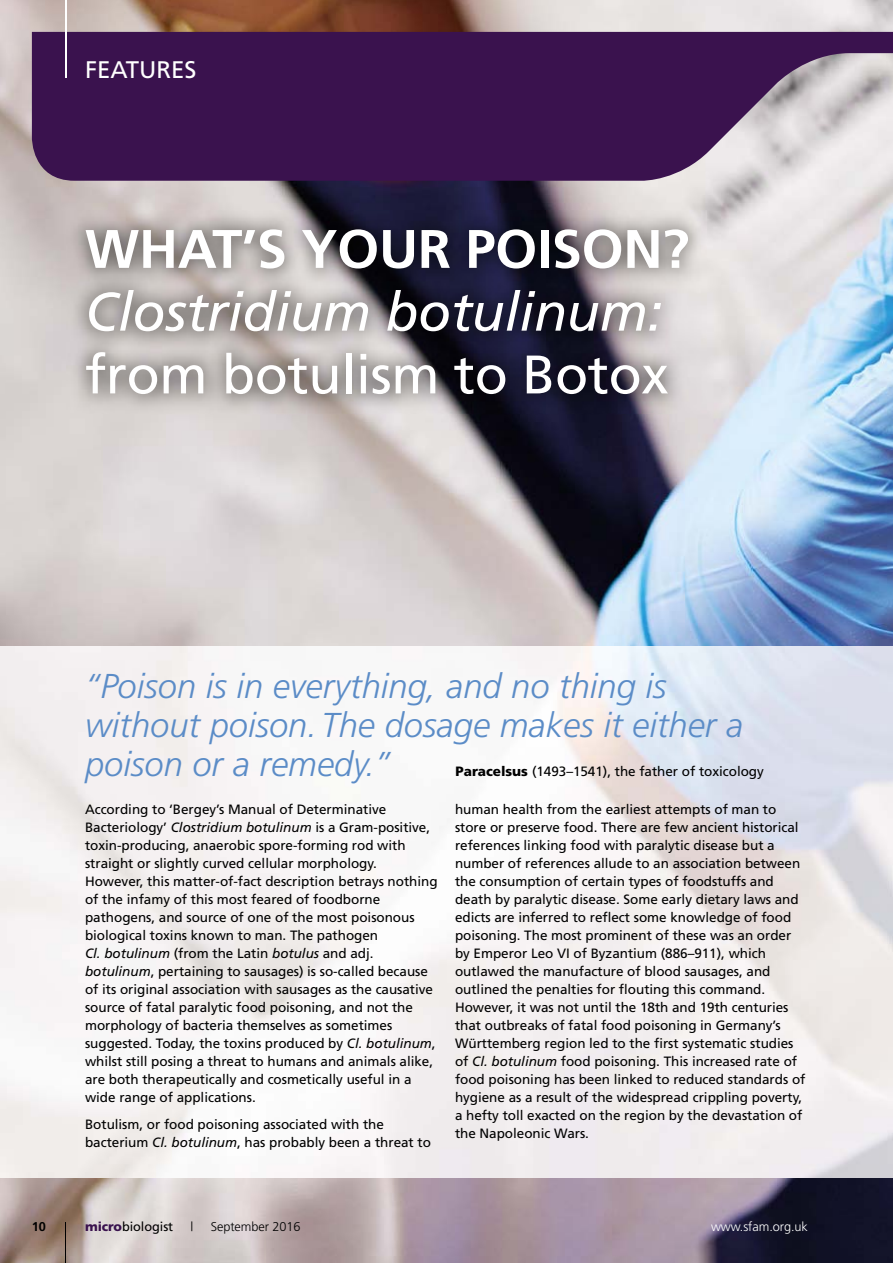
<style>
.page{position:relative;width:893px;height:1263px;background:#fff}
.page>*{position:absolute;margin:0;border:0;box-sizing:border-box;transform-origin:0 0}
.t1{font:italic 54.15px "Frutiger";letter-spacing:-.005em;color:#fff}
.t2{font:54.15px "Frutiger";letter-spacing:-.005em;color:#fff}
.t3{font:700 54.15px "Frutiger";letter-spacing:-.005em;color:#fff}
.t4{font:italic 300 34.5px/39px "Frutiger";color:#5b8cc7}
.t5{font:24px "Frutiger";color:#fff}
.t6{font:13.5px/18px "Frutiger";letter-spacing:-.005em;color:#000}
.t7{font:300 12.75px "Frutiger";letter-spacing:-.005em;color:#fff}
.t8{font:12.75px "Frutiger";letter-spacing:-.005em;color:#000}
.t9{font:300 12.75px "Frutiger";letter-spacing:-.005em;color:#000}
.t10{font:700 12.75px "Frutiger";color:#000}
.s1{font-weight:900}
.s2{font-style:italic}
.s3{font-weight:900;color:#3a124e}
</style>
<div class="page">
<img style="left:0;top:0;width:893px;height:261px">
<img style="left:685px;top:261px;width:208px;height:385px">
<img style="left:104px;top:413px;width:581px;height:233px">
<img style="left:0;top:646px;width:893px;height:617px">
<img style="left:67px;top:210px;width:639px;height:203px">
<svg style="left:32px;top:32px;width:861px;height:149px;background:#522f62"></svg>
<hr style="left:65px;top:0;width:1px;height:78px;background:#fff">
<hr style="left:65px;top:1222px;width:1px;height:41px;background:#000">
<h3 class="t5" style="left:85px;top:55px;width:113px">FEATURES</h3>
<h1 class="t3" style="left:85px;top:217px;width:606px">WHAT’S YOUR POISON?</h1>
<h1 class="t1" style="left:85px;top:280px;width:579px">Clostridium botulinum:</h1>
<h1 class="t2" style="left:85px;top:343px;width:585px">from botulism to Botox</h1>
<h2 class="t4" style="left:85px;top:666px;width:660px">“Poison is in everything, and no thing is without poison. The dosage makes it either a poison or a remedy.”</h2>
<p class="t6" style="left:456px;top:762px;width:310px"><span class="s1">Paracelsus</span> (1493–1541), the father of toxicology</p>
<p class="t6" style="left:85px;top:800px;width:354px">According to ‘Bergey’s Manual of Determinative Bacteriology’ <span class="s2">Clostridium botulinum</span> is a Gram-positive, toxin-producing, anaerobic spore-forming rod with straight or slightly curved cellular morphology.<br>However, this matter-of-fact description betrays nothing of the infamy of this most feared of foodborne pathogens, and source of one of the most poisonous biological toxins known to man. The pathogen<br><span class="s2">Cl. botulinum</span> (from the Latin <span class="s2">botulus</span> and adj. <span class="s2">botulinum</span>, pertaining to sausages) is so-called because of its original association with sausages as the causative source of fatal paralytic food poisoning, and not the morphology of bacteria themselves as sometimes suggested. Today, the toxins produced by <span class="s2">Cl. botulinum</span>, whilst still posing a threat to humans and animals alike, are both therapeutically and cosmetically useful in a wide range of applications.</p>
<p class="t6" style="left:85px;top:1115px;width:347px">Botulism, or food poisoning associated with the bacterium <span class="s2">Cl. botulinum</span>, has probably been a threat to</p>
<p class="t6" style="left:455px;top:800px;width:352px">human health from the earliest attempts of man to store or preserve food. There are few ancient historical references linking food with paralytic disease but a number of references allude to an association between the consumption of certain types of foodstuffs and death by paralytic disease. Some early dietary laws and edicts are inferred to reflect some knowledge of food poisoning. The most prominent of these was an order by Emperor Leo VI of Byzantium (886–911), which outlawed the manufacture of blood sausages, and outlined the penalties for flouting this command.<br>However, it was not until the 18th and 19th centuries that outbreaks of fatal food poisoning in Germany’s Württemberg region led to the first systematic studies of <span class="s2">Cl. botulinum</span> food poisoning. This increased rate of food poisoning has been linked to reduced standards of hygiene as a result of the widespread crippling poverty, a hefty toll exacted on the region by the devastation of the Napoleonic Wars.</p>
<p class="t10" style="left:32px;top:1219px;width:16px">10</p>
<p class="t8" style="left:85px;top:1219px;width:90px"><span class="s3">micro</span>biologist</p>
<p class="t9" style="left:191px;top:1219px;width:4px">|</p>
<p class="t9" style="left:211px;top:1219px;width:91px">September 2016</p>
<p class="t7" style="left:711px;top:1219px;width:98px">www.sfam.org.uk</p>
</div>
